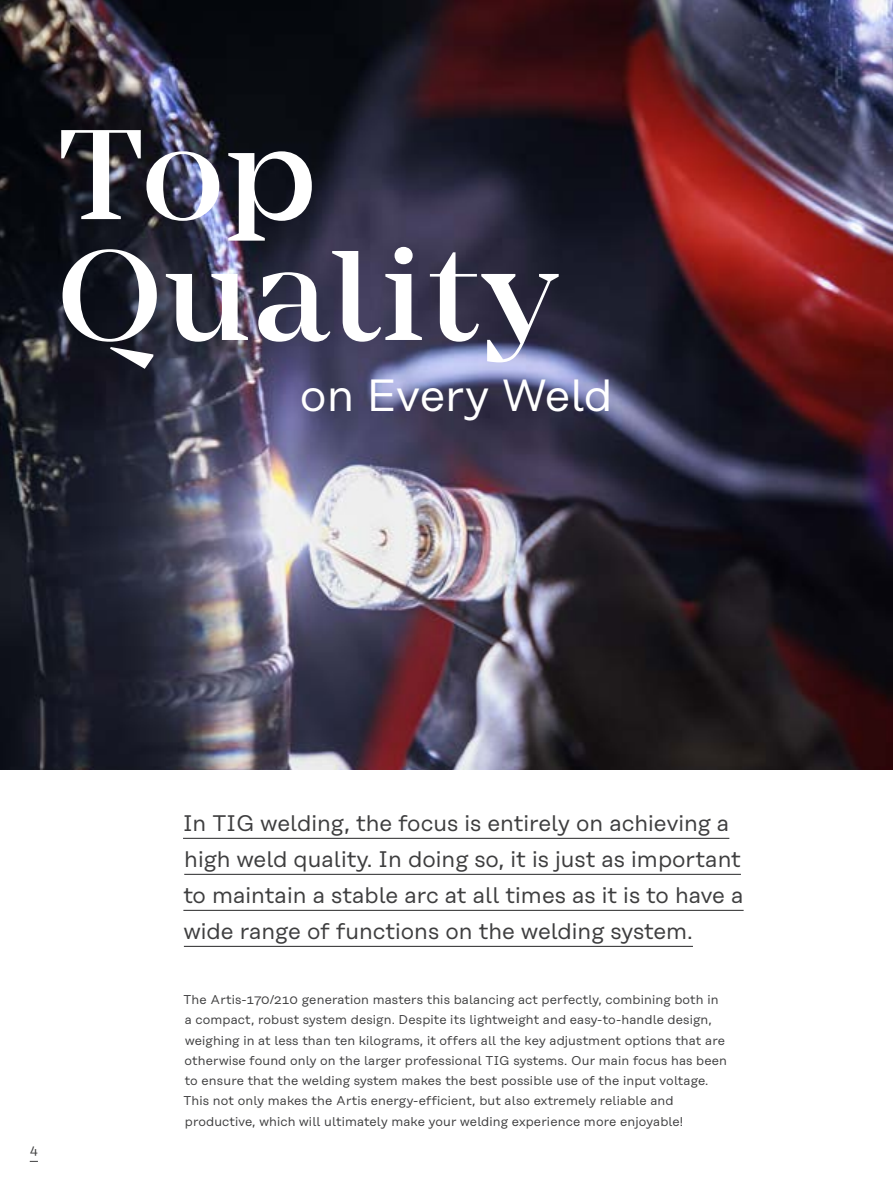
<style>
.page{position:relative;width:893px;height:1191px;background:#fff}
.page>*{position:absolute;margin:0;border:0;box-sizing:border-box;transform-origin:0 0}
.t1{font:500 132.75px/120.9px "Mirador";letter-spacing:.02em;color:#fff}
.t2{font:45px "Rational Text";color:#fff}
.t3{font:22.5px/36px "Rational Text";color:#3e3e3f}
.t4{font:12.75px/20.2px "Rational Text";letter-spacing:.01em;color:#3e3e3f}
</style>
<div class="page">
<img style="left:0;top:0;width:893px;height:770px">
<hr style="left:183px;top:837px;width:546px;height:2px;background:#3e3e3f">
<hr style="left:184px;top:873px;width:557px;height:2px;background:#3e3e3f">
<hr style="left:183px;top:909px;width:561px;height:2px;background:#3e3e3f">
<hr style="left:184px;top:945px;width:509px;height:2px;background:#3e3e3f">
<h1 class="t1" style="left:57px;top:115px;width:502px">Top<br>Quality</h1>
<h2 class="t2" style="left:300px;top:369px;width:314px">on Every Weld</h2>
<p class="t4" style="left:30px;top:1139px;width:10px">4</p>
<h3 class="t3" style="left:183px;top:805px;width:562px">In TIG welding, the focus is entirely on achieving a high weld quality. In doing so, it is just as important to maintain a stable arc at all times as it is to have a wide range of functions on the welding system.</h3>
<p class="t4" style="left:183px;top:989px;width:545px">The Artis-170/210 generation masters this balancing act perfectly, combining both in a compact, robust system design. Despite its lightweight and easy-to-handle design, weighing in at less than ten kilograms, it offers all the key adjustment options that are otherwise found only on the larger professional TIG systems. Our main focus has been to ensure that the welding system makes the best possible use of the input voltage.<br>This not only makes the Artis energy-efficient, but also extremely reliable and productive, which will ultimately make your welding experience more enjoyable!</p>
</div>
